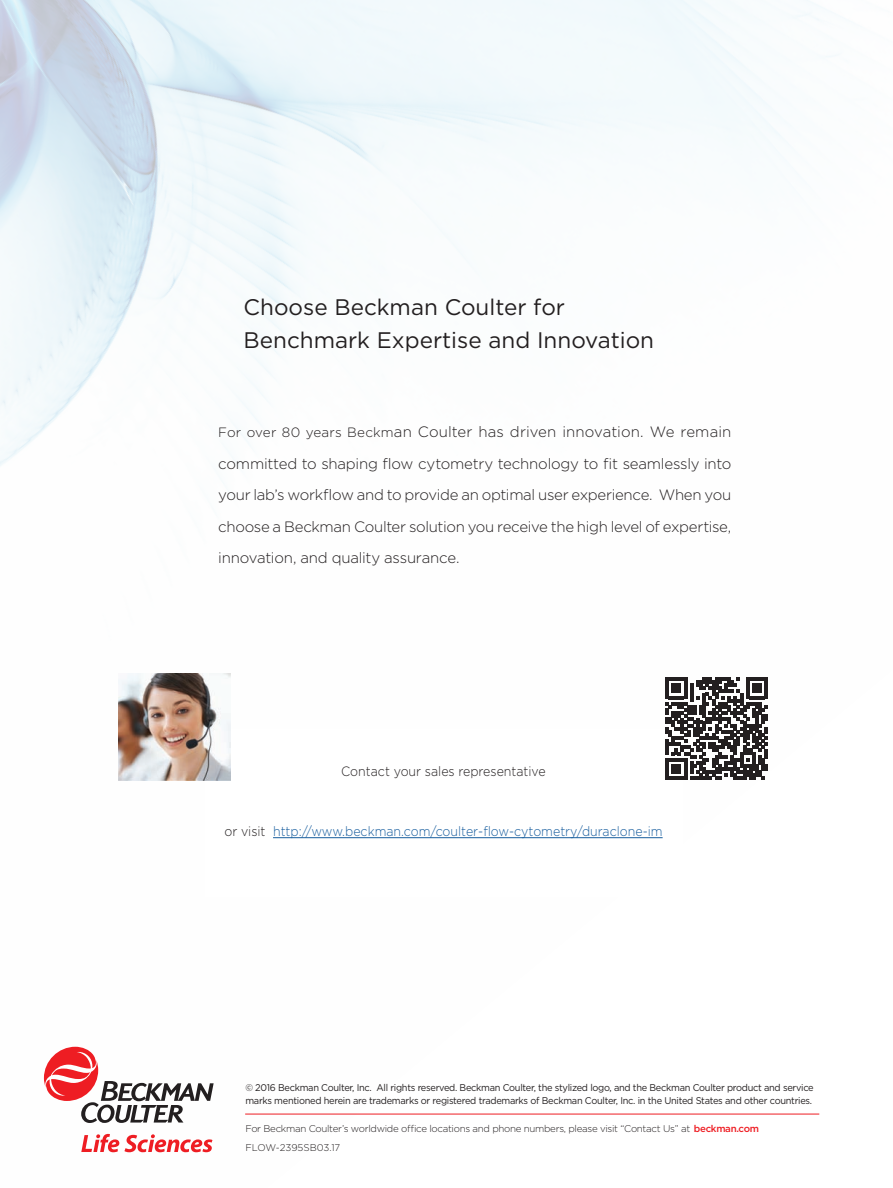
<style>
.page{position:relative;width:893px;height:1188px;background:#fff}
.page>*{position:absolute;margin:0;border:0;box-sizing:border-box;transform-origin:0 0}
.t1{font:22.5px/33px "Gotham";color:#231f20}
.Body{font:300 15px/31.5px "Gotham";letter-spacing:-.02em;color:#231f20;text-align:justify}
.t2{font:300 13.5px "Gotham";color:#175d9e;scale:.92 1}
.t3{font:300 13.5px "Gotham";color:#231f20;scale:.92 1}
.t4{font:9.75px/13.6px "Gotham";letter-spacing:-.03em;color:#231f20;scale:.95 1}
.t5{font:300 9.75px "Gotham";letter-spacing:-.03em;color:#231f20}
.t6{font:300 9.75px "Gotham";color:#231f20}
.s1{font-size:13.5px}
.s2{color:#231f20}
.s3{font-weight:500;color:#ee1d23}
</style>
<div class="page">
<img style="left:0;top:0;width:843px;height:1153px">
<hr style="left:245px;top:1114px;width:574px;height:1px;background:#ee1d23">
<svg style="left:44px;top:1047px;width:170px;height:76px"></svg>
<svg style="left:81px;top:1134px;width:131px;height:18px"></svg>
<div style="left:205px;top:730px;width:477px;height:167px;background:#fff"></div>
<hr style="left:273px;top:837px;width:390px;height:1px;background:#175d9e">
<img style="left:118px;top:673px;width:112px;height:108px">
<svg style="left:665px;top:677px;width:103px;height:103px"></svg>
<p class="t1" style="left:244px;top:290px;width:412px">Choose Beckman Coulter for<br>Benchmark Expertise and Innovation</p>
<p class="Body" style="left:218px;top:416px;width:515px"><span class="s1">For over 80 years Beckm</span>an Coulter has driven innovation. We remain committed to shaping flow cytometry technology to fit seamlessly into your lab’s workflow and to provide an optimal user experience. When you choose a Beckman Coulter solution you receive the high level of expertise, innovation, and quality assurance.</p>
<p class="t3" style="left:341px;top:763px;width:224px">Contact your sales representative</p>
<p class="t2" style="left:224px;top:823px;width:478px"><span class="s2">or visit</span> http://www.beckman.com/coulter-flow-cytometry/duraclone-im</p>
<p class="t4" style="left:245px;top:1080px;width:600px">© 2016 Beckman Coulter, Inc. All rights reserved. Beckman Coulter, the stylized logo, and the Beckman Coulter product and service marks mentioned herein are trademarks or registered trademarks of Beckman Coulter, Inc. in the United States and other countries.</p>
<p class="t5" style="left:245px;top:1122px;width:515px">For Beckman Coulter’s worldwide office locations and phone numbers, please visit “Contact Us” at <span class="s3">beckman.com</span></p>
<p class="t6" style="left:245px;top:1141px;width:96px">FLOW-2395SB03.17</p>
</div>
